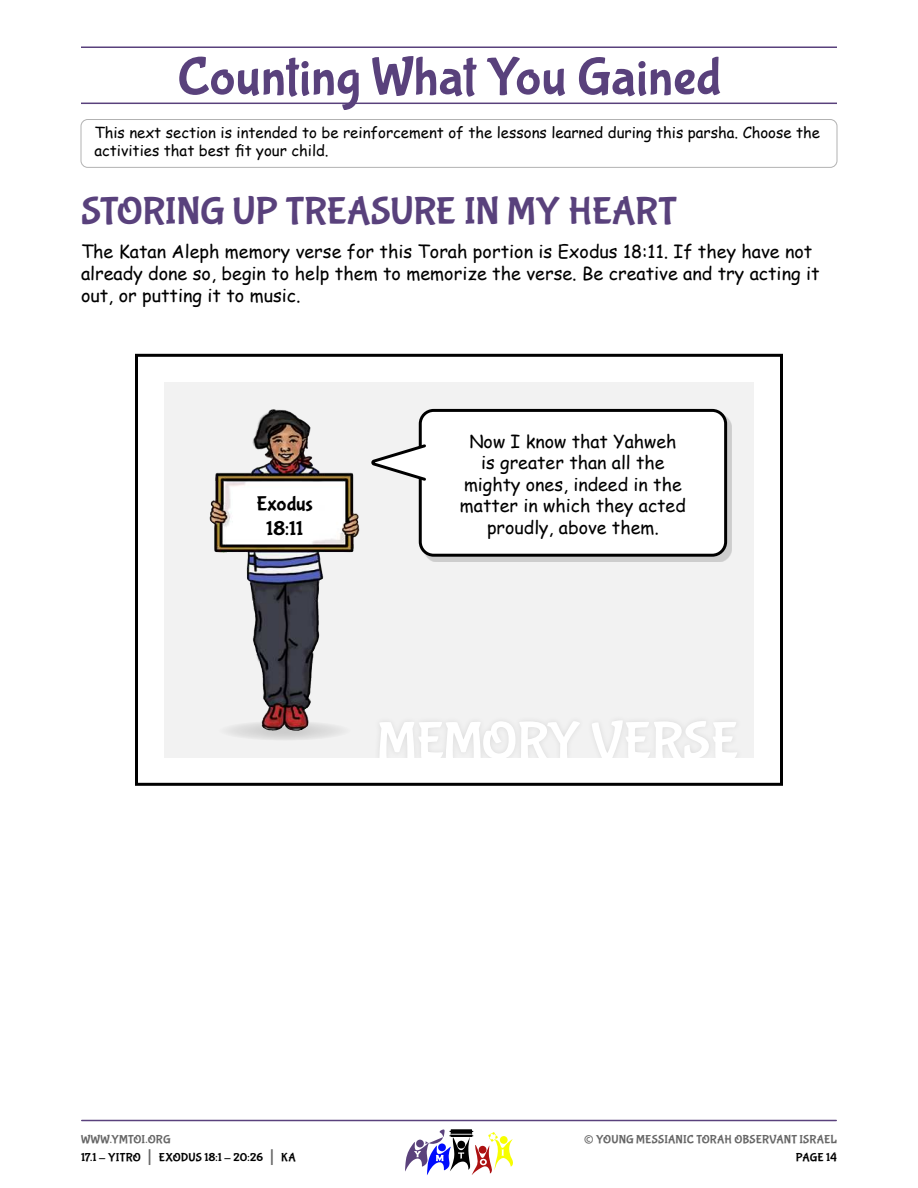
<style>
.page{position:relative;width:918px;height:1188px;background:#fff}
.page>*{position:absolute;margin:0;border:0;box-sizing:border-box;transform-origin:0 0}
.t1{font:54px "Bubblegum Sans";color:#59417c}
.t2{font:53.7px "Bubblegum Sans";color:#fff}
.t3{font:39px "Bubblegum Sans";letter-spacing:-.01em;color:#59417c}
.t4{font:27px "Bubblegum Sans";color:#666}
.t5{font:20.85px/25px "Bubblegum Sans";letter-spacing:-.01em;color:#000;text-align:center}
.t6{font:18px/21.6px "Comic Sans MS";color:#000}
.t7{font:17.85px/21.5px "Comic Sans MS";color:#000;text-align:center}
.t8{font:15px/18px "Comic Sans MS";color:#000}
.t9{font:12px/18px "Bubblegum Sans";letter-spacing:.01em;color:#000}
.t10{font:12px "Bubblegum Sans";letter-spacing:.01em;color:#666}
.s1{color:#666}
.s2{font-size:21px;color:#666}
</style>
<div class="page">
<hr style="left:82px;top:1120px;width:754px;height:1px;background:#59417c">
<svg style="left:405px;top:1129px;width:108px;height:46px"></svg>
<hr style="left:81px;top:103px;width:756px;height:1px;background:#59417c">
<hr style="left:81px;top:46px;width:756px;height:2px;background:#59417c">
<div style="left:81px;top:119px;width:756px;height:49px;border:1px solid #b2b2b2;border-radius:7px"></div>
<div style="left:164px;top:382px;width:590px;height:375px;background:#f2f2f2"></div>
<div style="left:373px;top:715px;width:370px;height:42px;background:#e9e9e9"></div>
<svg style="left:272px;top:408px;width:452px;height:162px"></svg>
<svg style="left:218px;top:721px;width:134px;height:20px"></svg>
<svg style="left:423px;top:417px;width:309px;height:144px;background:#ccc"></svg>
<div style="left:420px;top:410px;width:306px;height:145px;background:#fff;border-radius:13px"></div>
<div style="left:419px;top:409px;width:308px;height:148px;border:3px solid #000;border-radius:13px"></div>
<img style="left:209px;top:409px;width:63px;height:205px">
<svg style="left:370px;top:442px;width:56px;height:41px"></svg>
<div style="left:135px;top:354px;width:648px;height:432px;border:3px solid #000"></div>
<h1 class="t1" style="left:177px;top:53px;width:546px">Counting What You Gained</h1>
<p class="t8" style="left:94px;top:125px;width:727px">This next section is intended to be reinforcement of the lessons learned during this parsha. Choose the activities that best fit your child.</p>
<h3 class="t3" style="left:81px;top:195px;width:597px">STORING UP TREASURE IN MY HEART</h3>
<p class="t6" style="left:81px;top:243px;width:740px">The Katan Aleph memory verse for this Torah portion is Exodus 18:11. If they have not already done so, begin to help them to memorize the verse. Be creative and try acting it out, or putting it to music.</p>
<p class="t5" style="left:257px;top:493px;width:58px">Exodus<br>18:11</p>
<p class="t7" style="left:460px;top:432px;width:227px">Now I know that Yahweh<br>is greater than all the mighty ones, indeed in the matter in which they acted proudly, above them.</p>
<h2 class="t2" style="left:377px;top:718px;width:363px">MEMORY VERSE</h2>
<p class="t9" style="left:81px;top:1131px;width:216px"><span class="s1">WWW.YMTOI.ORG<br></span>17.1 - YITRO <span class="s2">|</span> EXODUS 18:1 - 20:26 <span class="s2">|</span> KA</p>
<h3 class="t4" style="left:584px;top:1128px;width:12px">©</h3>
<p class="t10" style="left:596px;top:1134px;width:242px">YOUNG MESSIANIC TORAH OBSERVANT ISRAEL</p>
<p class="t9" style="left:796px;top:1149px;width:43px">PAGE 14</p>
</div>
